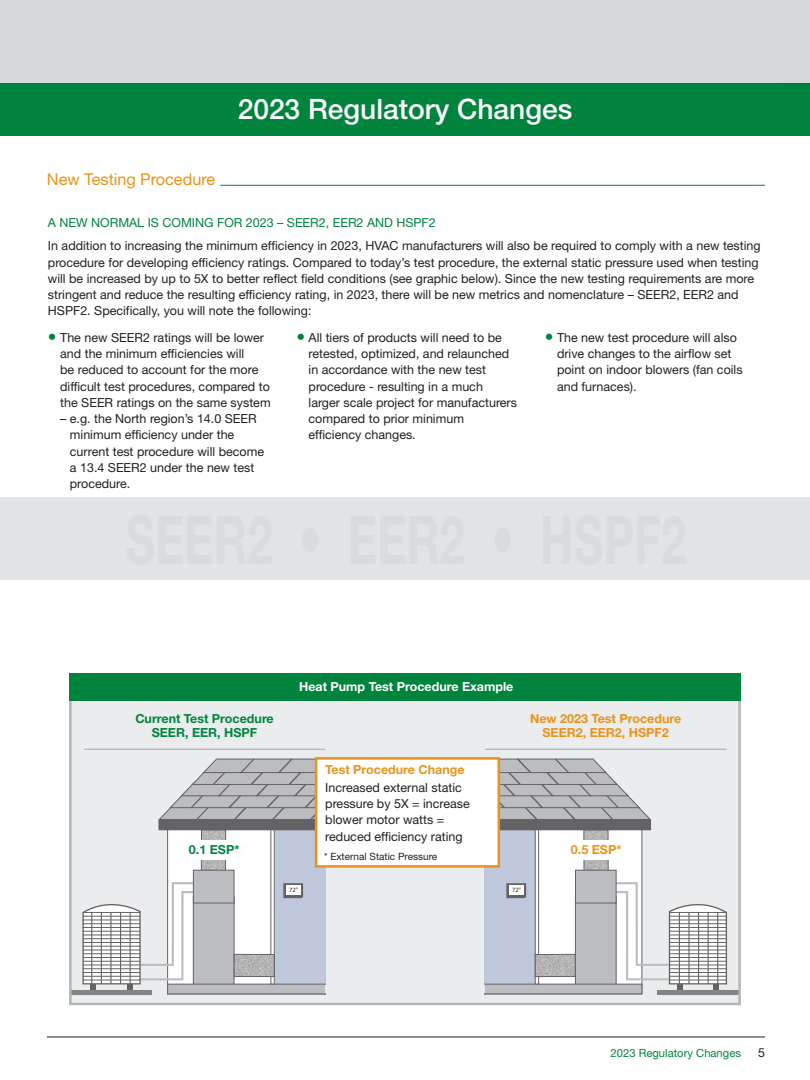
<style>
.page{position:relative;width:810px;height:1080px;background:#fff}
.page>*{position:absolute;margin:0;border:0;box-sizing:border-box;transform-origin:0 0}
.t1{font:500 28.12px "Helvetica Neue LT Std";color:#fff}
.t2{font:16.25px "Helvetica Neue LT Std";color:#e89418}
.t3{font:12.5px/16.2px "Helvetica Neue LT Std";color:#231f20}
.t4{font:700 12.5px/13.8px "Helvetica Neue LT Std";color:#e89418;text-align:center}
.t5{font:700 12.5px/13.8px "Helvetica Neue LT Std";color:#00843d;text-align:center}
.t6{font:700 12.5px "Helvetica Neue LT Std";color:#fff}
.t7{font:11.25px "Helvetica Neue LT Std";color:#00843d}
.t8{font:10px "Helvetica Neue LT Std";color:#231f20}
.t9{font:6.38px "Myriad Pro";color:#231f20}
.s1{color:#00843d}
.s2{font-size:17.5px;color:#00843d}
.s3{font-weight:700;color:#e89418}
</style>
<div class="page">
<div style="left:0;top:498px;width:810px;height:82px;background:#e1e3e6"></div>
<div style="left:70px;top:695px;width:670px;height:310px;background:#eaeced"></div>
<svg style="left:657px;top:990px;width:82px;height:4px"></svg>
<svg style="left:485px;top:758px;width:242px;height:236px"></svg>
<svg style="left:71px;top:990px;width:81px;height:4px"></svg>
<svg style="left:82px;top:758px;width:243px;height:236px"></svg>
<div style="left:183px;top:840px;width:63px;height:20px;background:#fff"></div>
<div style="left:565px;top:840px;width:63px;height:20px;background:#fff"></div>
<div style="left:315px;top:757px;width:185px;height:111px;background:#fff;border:2px solid #e89418"></div>
<hr style="left:84px;top:749px;width:241px;height:1px;background:#b2b7bb">
<hr style="left:485px;top:749px;width:241px;height:1px;background:#b2b7bb">
<div style="left:69px;top:673px;width:672px;height:28px;background:#00843d"></div>
<hr style="left:47px;top:1037px;width:718px;height:1px;background:#231f20">
<div style="left:0;top:0;width:810px;height:84px;background:#d5d9dc"></div>
<div style="left:0;top:84px;width:810px;height:52px;background:#00843d"></div>
<hr style="left:220px;top:185px;width:545px;height:1px;background:#00843d">
<p class="t2" style="left:47px;top:170px;width:170px">New Testing Procedure</p>
<p class="t1" style="left:238px;top:92px;width:336px">2023 Regulatory Changes</p>
<p class="t3" style="left:48px;top:210px;width:714px;line-height:23.8px"><span class="s1">A NEW NORMAL IS COMING FOR 2023 – SEER2, EER2 AND HSPF2<br></span>In addition to increasing the minimum efficiency in 2023, HVAC manufacturers will also be required to comply with a new testing</p>
<p class="t3" style="left:48px;top:254px;width:712px">procedure for developing efficiency ratings. Compared to today’s test procedure, the external static pressure used when testing will be increased by up to 5X to better reflect field conditions (see graphic below). Since the new testing requirements are more stringent and reduce the resulting efficiency rating, in 2023, there will be new metrics and nomenclature – SEER2, EER2 and HSPF2. Specifically, you will note the following:</p>
<p class="t3" style="left:60px;top:329px;width:212px;text-indent:-12px"><span class="s2">•</span> The new SEER2 ratings will be lower and the minimum efficiencies will<br>be reduced to account for the more difficult test procedures, compared to the SEER ratings on the same system</p>
<p class="t3" style="left:70px;top:410px;width:196px;text-indent:-10px">– e.g. the North region’s 14.0 SEER minimum efficiency under the current test procedure will become a 13.4 SEER2 under the new test procedure.</p>
<p class="t3" style="left:309px;top:329px;width:210px;text-indent:-12px"><span class="s2">•</span> All tiers of products will need to be retested, optimized, and relaunched in accordance with the new test procedure - resulting in a much larger scale project for manufacturers compared to prior minimum efficiency changes.</p>
<p class="t3" style="left:557px;top:329px;width:187px;text-indent:-12px"><span class="s2">•</span> The new test procedure will also drive changes to the airflow set point on indoor blowers (fan coils and furnaces).</p>
<p class="t6" style="left:299px;top:679px;width:216px">Heat Pump Test Procedure Example</p>
<p class="t5" style="left:135px;top:712px;width:140px">Current Test Procedure<br>SEER, EER, HSPF</p>
<p class="t4" style="left:530px;top:712px;width:153px">New 2023 Test Procedure<br>SEER2, EER2, HSPF2</p>
<p class="t3" style="left:325px;top:761px;width:141px;line-height:17.5px"><span class="s3">Test Procedure Change<br></span>Increased external static</p>
<p class="t3" style="left:325px;top:795px;width:146px">pressure by 5X = increase blower motor watts = reduced efficiency rating</p>
<p class="t8" style="left:324px;top:850px;width:115px">* External Static Pressure</p>
<p class="t5" style="left:189px;top:843px;width:52px">0.1 ESP*</p>
<p class="t4" style="left:571px;top:843px;width:52px">0.5 ESP*</p>
<p class="t9" style="left:289px;top:886px;width:10px">72°</p>
<p class="t9" style="left:512px;top:886px;width:10px">72°</p>
<p class="t7" style="left:611px;top:1047px;width:132px">2023 Regulatory Changes</p>
<p class="t3" style="left:758px;top:1045px;width:8px">5</p>
</div>
